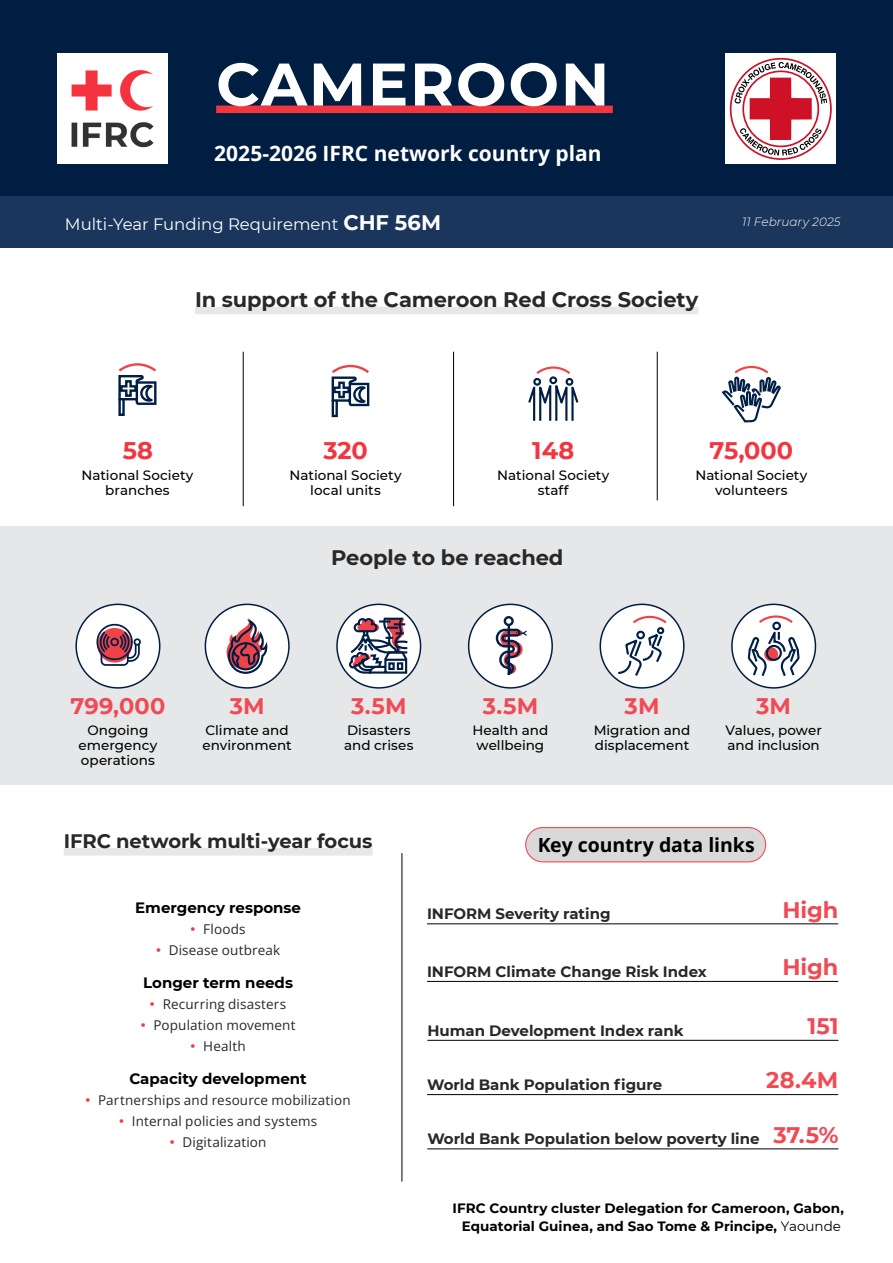
<style>
.page{position:relative;width:893px;height:1263px;background:#fff}
.page>*{position:absolute;margin:0;border:0;box-sizing:border-box;transform-origin:0 0}
.t1{font:700 60px "Montserrat";letter-spacing:.03em;color:#fff}
.t2{font:700 24px "Montserrat";color:#f33540}
.t3{font:700 22.5px "Montserrat";color:#f04b54}
.t4{font:700 21px "Montserrat";letter-spacing:-.005em;color:#292829}
.t5{font:700 21px "Open Sans";color:#fff}
.t6{font:700 19.5px "Montserrat";letter-spacing:-.005em;color:#292829}
.t7{font:700 19.5px "Open Sans";letter-spacing:-.005em;color:#000}
.t8{font:16.5px "Montserrat";color:#fff}
.t9{font:700 15px "Montserrat";color:#292829}
.t10{font:700 15px "Montserrat";color:#000}
.t11{font:500 13.5px/15px "Montserrat";color:#000;text-align:center}
.t12{font:13.5px/20.7px "Open Sans";letter-spacing:.01em;color:#292829;text-align:center}
.t13{font:700 13.5px/18px "Montserrat";letter-spacing:.005em;color:#000;text-align:center}
.t14{font:italic 300 12px "Montserrat";letter-spacing:.005em;color:#fff}
.s1{font-weight:700;font-size:21px}
.s2{font-family:"Montserrat";font-weight:900;color:#f33943}
.s3{font-size:22.5px;color:#f04b54}
.s4{font-weight:400}
</style>
<div class="page">
<div style="left:0;top:0;width:893px;height:208px;background:#001e42"></div>
<div style="left:216px;top:106px;width:397px;height:7px;background:#f33540"></div>
<div style="left:0;top:197px;width:893px;height:51px;background:#1b365d"></div>
<img style="left:57px;top:53px;width:111px;height:111px">
<div style="left:64px;top:848px;width:308px;height:7px;background:#e6e7e8"></div>
<hr style="left:402px;top:853px;width:1px;height:328px;background:#000">
<div style="left:0;top:526px;width:893px;height:259px;background:#e6e7e8"></div>
<div style="left:195px;top:307px;width:503px;height:7px;background:#e6e7e8"></div>
<hr style="left:427px;top:923px;width:411px;height:1px;background:#000">
<hr style="left:427px;top:1094px;width:411px;height:1px;background:#000">
<hr style="left:427px;top:981px;width:411px;height:1px;background:#000">
<hr style="left:427px;top:1148px;width:411px;height:1px;background:#000">
<hr style="left:427px;top:1040px;width:411px;height:1px;background:#000">
<div style="left:118px;top:397px;width:7px;height:19px;border:2px solid #001f46"></div>
<svg style="left:118px;top:363px;width:39px;height:43px"></svg>
<svg style="left:536px;top:366px;width:34px;height:8px"></svg>
<div style="left:549px;top:376px;width:8px;height:8px;border:2px solid #001f46;border-radius:50%"></div>
<div style="left:533px;top:378px;width:8px;height:8px;border:2px solid #001f46;border-radius:50%"></div>
<div style="left:566px;top:378px;width:7px;height:8px;border:2px solid #001f46;border-radius:50%"></div>
<svg style="left:528px;top:384px;width:51px;height:37px"></svg>
<svg style="left:722px;top:366px;width:59px;height:57px"></svg>
<hr style="left:243px;top:352px;width:1px;height:154px;background:#000">
<hr style="left:453px;top:352px;width:1px;height:154px;background:#000">
<hr style="left:657px;top:352px;width:1px;height:148px;background:#000">
<div style="left:332px;top:399px;width:6px;height:18px;border:2px solid #001f46"></div>
<svg style="left:331px;top:364px;width:39px;height:43px"></svg>
<div style="left:526px;top:827px;width:239px;height:35px;background:#d9d9d9;border-radius:17px"></div>
<div style="left:525px;top:827px;width:241px;height:35px;border:1px solid #f04b53;border-radius:17px"></div>
<div style="left:205px;top:604px;width:84px;height:84px;background:#fff;border-radius:50%"></div>
<svg style="left:227px;top:618px;width:41px;height:56px"></svg>
<div style="left:205px;top:604px;width:85px;height:85px;border:2px solid #001e42;border-radius:50%"></div>
<div style="left:76px;top:604px;width:84px;height:84px;background:#fff;border-radius:50%"></div>
<div style="left:75px;top:604px;width:85px;height:85px;border:2px solid #001e42;border-radius:50%"></div>
<div style="left:337px;top:604px;width:84px;height:84px;background:#fff;border-radius:50%"></div>
<svg style="left:349px;top:617px;width:60px;height:58px"></svg>
<div style="left:336px;top:604px;width:85px;height:85px;border:2px solid #001e42;border-radius:50%"></div>
<div style="left:469px;top:604px;width:83px;height:84px;background:#fff;border-radius:50%"></div>
<div style="left:504px;top:616px;width:10px;height:10px;border:2px solid #001f46;border-radius:50%"></div>
<hr style="left:508px;top:625px;width:2px;height:50px;background:#001f46">
<svg style="left:495px;top:627px;width:32px;height:49px"></svg>
<div style="left:468px;top:604px;width:85px;height:85px;border:2px solid #001e42;border-radius:50%"></div>
<div style="left:600px;top:604px;width:84px;height:84px;background:#fff;border-radius:50%"></div>
<div style="left:657px;top:627px;width:7px;height:7px;border:2px solid #001f46;border-radius:50%"></div>
<svg style="left:618px;top:631px;width:46px;height:45px"></svg>
<svg style="left:633px;top:615px;width:34px;height:9px"></svg>
<div style="left:599px;top:604px;width:86px;height:85px;border:2px solid #001e42;border-radius:50%"></div>
<div style="left:732px;top:604px;width:83px;height:84px;background:#fff;border-radius:50%"></div>
<svg style="left:747px;top:615px;width:53px;height:61px"></svg>
<div style="left:731px;top:604px;width:85px;height:85px;border:2px solid #001e42;border-radius:50%"></div>
<svg style="left:96px;top:623px;width:45px;height:43px"></svg>
<div style="left:726px;top:53px;width:110px;height:111px;background:#fff"></div>
<div style="left:730px;top:58px;width:102px;height:102px;border:2px solid #ce1126;border-radius:50%"></div>
<svg style="left:734px;top:62px;width:93px;height:94px"></svg>
<h1 class="t1" style="left:216px;top:41px;width:395px">CAMEROON</h1>
<h3 class="t5" style="left:214px;top:139px;width:389px">2025-2026 IFRC network country plan</h3>
<p class="t8" style="left:65px;top:212px;width:378px">Multi-Year Funding Requirement <span class="s1">CHF 56M</span></p>
<h3 class="t4" style="left:195px;top:284px;width:505px">In support of the Cameroon Red Cross Society</h3>
<p class="t14" style="left:742px;top:214px;width:100px">11 February 2025</p>
<h2 class="t2" style="left:123px;top:433px;width:32px">58</h2>
<h2 class="t2" style="left:323px;top:433px;width:46px">320</h2>
<h2 class="t2" style="left:532px;top:433px;width:44px">148</h2>
<h2 class="t2" style="left:710px;top:433px;width:85px">75,000</h2>
<p class="t11" style="left:81px;top:467px;width:114px">National Society branches</p>
<p class="t11" style="left:290px;top:467px;width:114px">National Society local units</p>
<p class="t11" style="left:497px;top:467px;width:114px">National Society staff</p>
<h3 class="t4" style="left:331px;top:542px;width:234px">People to be reached</h3>
<p class="t11" style="left:695px;top:467px;width:114px">National Society volunteers</p>
<h3 class="t3" style="left:71px;top:689px;width:96px">799,000</h3>
<p class="t11" style="left:79px;top:722px;width:80px">Ongoing emergency operations</p>
<h3 class="t3" style="left:230px;top:689px;width:36px">3M</h3>
<p class="t11" style="left:203px;top:722px;width:91px;text-align:left">Climate and environment</p>
<h3 class="t3" style="left:351px;top:689px;width:57px">3.5M</h3>
<p class="t11" style="left:344px;top:722px;width:71px;text-align:left">Disasters and crises</p>
<h3 class="t3" style="left:483px;top:689px;width:57px">3.5M</h3>
<p class="t11" style="left:472px;top:722px;width:78px">Health and wellbeing</p>
<h3 class="t3" style="left:625px;top:689px;width:36px">3M</h3>
<p class="t11" style="left:594px;top:722px;width:98px;text-align:left">Migration and displacement</p>
<h3 class="t3" style="left:756px;top:689px;width:36px">3M</h3>
<p class="t11" style="left:725px;top:722px;width:98px;text-align:left">Values, power and inclusion</p>
<h3 class="t6" style="left:64px;top:827px;width:310px">IFRC network multi-year focus</h3>
<p class="t10" style="left:135px;top:897px;width:167px">Emergency response</p>
<p class="t12" style="left:156px;top:918px;width:126px"><span class="s2">∙</span> Floods<br><span class="s2">∙</span> Disease outbreak</p>
<p class="t10" style="left:143px;top:972px;width:151px">Longer term needs</p>
<p class="t12" style="left:141px;top:994px;width:156px"><span class="s2">∙</span> Recurring disasters<br><span class="s2">∙</span> Population movement <span class="s2">∙</span> Health</p>
<p class="t10" style="left:129px;top:1068px;width:179px">Capacity development</p>
<p class="t12" style="left:85px;top:1089px;width:267px"><span class="s2">∙</span> Partnerships and resource mobilization <span class="s2">∙</span> Internal policies and systems<br><span class="s2">∙</span> Digitalization</p>
<h3 class="t7" style="left:538px;top:832px;width:219px">Key country data links</h3>
<p class="t9" style="left:427px;top:903px;width:185px">INFORM Severity rating</p>
<h3 class="t3" style="left:782px;top:893px;width:57px">High</h3>
<p class="t9" style="left:427px;top:961px;width:281px">INFORM Climate Change Risk Index</p>
<h3 class="t3" style="left:782px;top:951px;width:57px">High</h3>
<p class="t9" style="left:427px;top:1019px;width:258px">Human Development Index rank</p>
<h3 class="t3" style="left:807px;top:1010px;width:33px">151</h3>
<p class="t9" style="left:427px;top:1074px;width:237px">World Bank Population figure</p>
<h3 class="t3" style="left:766px;top:1064px;width:73px">28.4M</h3>
<p class="t9" style="left:427px;top:1128px;width:413px">World Bank Population below poverty line <span class="s3">37.5%</span></p>
<p class="t13" style="left:453px;top:1198px;width:393px">IFRC Country cluster Delegation for Cameroon, Gabon,<br>Equatorial Guinea, and Sao Tome &amp; Principe, <span class="s4">Yaounde</span></p>
</div>
